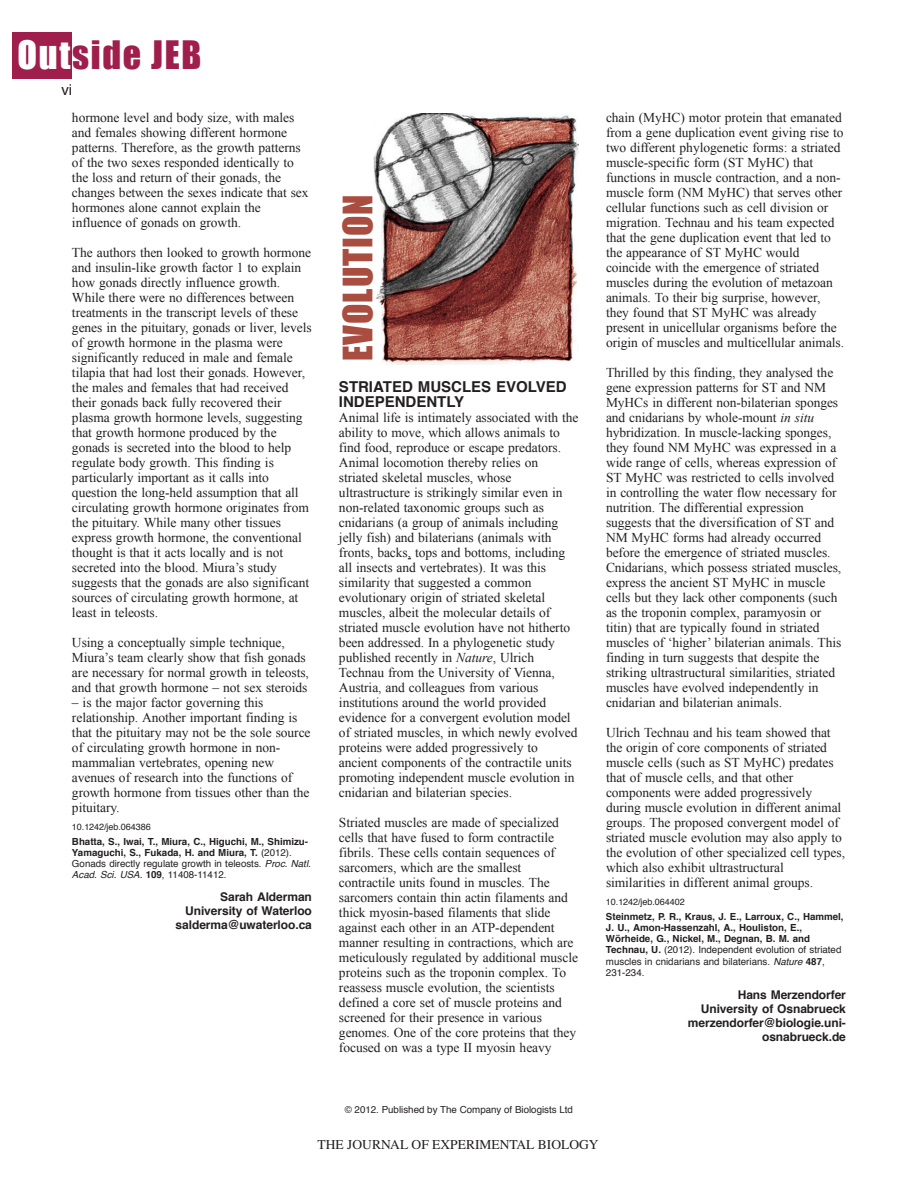
<style>
.page{position:relative;width:918px;height:1188px;background:#fff}
.page>*{position:absolute;margin:0;border:0;box-sizing:border-box;transform-origin:0 0}
.t1{font:37.5px "Impact";letter-spacing:.025em;color:#a84d3f}
.t2{font:36px "Impact";letter-spacing:.05em;color:#a01e4b}
.t3{font:700 15px/15px "Helvetica";color:#231f20}
.t4{font:15px "Helvetica";color:#231f20}
.t5{font:13.5px/15px "Times New Roman";letter-spacing:-.005em;color:#231f20}
.t6{font:13.5px "Times";color:#231f20}
.t7{font:700 12px/14.2px "Helvetica";letter-spacing:-.005em;color:#231f20;text-align:right}
.t8{font:700 9.75px/11.2px "Helvetica";color:#231f20}
.t9{font:9.75px "Helvetica";color:#231f20}
.t10{font:9px "Helvetica";letter-spacing:-.005em;color:#231f20}
.s1{color:#fff}
.s2{font-weight:400}
.s3{font-weight:400;font-style:italic}
.s4{font-style:italic}
.s5{color:#2e3092}
</style>
<div class="page">
<div style="left:12px;top:32px;width:60px;height:46px;background:#a01e4b"></div>
<img style="left:373px;top:113px;width:206px;height:252px">
<h2 class="t2" style="left:17px;top:33px;width:185px"><span class="s1">Out</span>side JEB</h2>
<p class="t4" style="left:61px;top:83px;width:12px">vi</p>
<p class="t5" style="left:72px;top:110px;width:238px">hormone level and body size, with males and females showing different hormone patterns. Therefore, as the growth patterns of the two sexes responded identically to the loss and return of their gonads, the changes between the sexes indicate that sex hormones alone cannot explain the influence of gonads on growth.</p>
<p class="t5" style="left:72px;top:245px;width:241px">The authors then looked to growth hormone and insulin-like growth factor 1 to explain how gonads directly influence growth.<br>While there were no differences between treatments in the transcript levels of these genes in the pituitary, gonads or liver, levels of growth hormone in the plasma were significantly reduced in male and female tilapia that had lost their gonads. However, the males and females that had received their gonads back fully recovered their plasma growth hormone levels, suggesting that growth hormone produced by the gonads is secreted into the blood to help regulate body growth. This finding is particularly important as it calls into question the long-held assumption that all circulating growth hormone originates from the pituitary. While many other tissues express growth hormone, the conventional thought is that it acts locally and is not secreted into the blood. Miura’s study suggests that the gonads are also significant sources of circulating growth hormone, at least in teleosts.</p>
<p class="t5" style="left:72px;top:635px;width:238px">Using a conceptually simple technique, Miura’s team clearly show that fish gonads are necessary for normal growth in teleosts, and that growth hormone – not sex steroids</p>
<p class="t5" style="left:72px;top:695px;width:240px">– is the major factor governing this relationship. Another important finding is that the pituitary may not be the sole source of circulating growth hormone in non&shy;mammalian vertebrates, opening new avenues of research into the functions of growth hormone from tissues other than the pituitary.</p>
<p class="t10" style="left:72px;top:823px;width:80px">10.1242/jeb.064386</p>
<p class="t8" style="left:72px;top:836px;width:240px">Bhatta, S., Iwai, T., Miura, C., Higuchi, M., Shimizu-Yamaguchi, S., Fukada, H. and Miura, T. <span class="s2">(2012).<br>Gonads directly regulate growth in teleosts.</span> <span class="s3">Proc. Natl.<br>Acad. Sci. USA.</span> 109<span class="s2">, 11408-11412.</span></p>
<p class="t7" style="left:176px;top:891px;width:138px">Sarah Alderman<br>University of Waterloo salderma@uwaterloo.ca</p>
<h1 class="t1" style="left:346px;top:361px;width:168px;rotate:-90deg">EVOLUTION</h1>
<p class="t3" style="left:339px;top:381px;width:229px">STRIATED MUSCLES EVOLVED<br>INDEPENDENTLY</p>
<p class="t5" style="left:339px;top:410px;width:241px">Animal life is intimately associated with the ability to move, which allows animals to find food, reproduce or escape predators.<br>Animal locomotion thereby relies on striated skeletal muscles, whose ultrastructure is strikingly similar even in non-related taxonomic groups such as cnidarians (a group of animals including jelly fish) and bilaterians (animals with fronts, backs, tops and bottoms, including all insects and vertebrates). It was this similarity that suggested a common evolutionary origin of striated skeletal muscles, albeit the molecular details of striated muscle evolution have not hitherto been addressed. In a phylogenetic study published recently in <span class="s4">Nature</span>, Ulrich Technau from the University of Vienna, Austria<span class="s5">,</span> and colleagues from various institutions around the world provided evidence for a convergent evolution model of striated muscles, in which newly evolved proteins were added progressively to ancient components of the contractile units promoting independent muscle evolution in cnidarian and bilaterian species.</p>
<p class="t5" style="left:339px;top:815px;width:241px">Striated muscles are made of specialized cells that have fused to form contractile fibrils. These cells contain sequences of sarcomers, which are the smallest contractile units found in muscles. The sarcomers contain thin actin filaments and thick myosin-based filaments that slide against each other in an ATP-dependent manner resulting in contractions, which are meticulously regulated by additional muscle proteins such as the troponin complex. To reassess muscle evolution, the scientists defined a core set of muscle proteins and screened for their presence in various genomes. One of the core proteins that they focused on was a type II myosin heavy</p>
<p class="t5" style="left:606px;top:110px;width:240px">chain (MyHC) motor protein that emanated from a gene duplication event giving rise to two different phylogenetic forms: a striated muscle-specific form (ST MyHC) that functions in muscle contraction, and a non&shy;muscle form (NM MyHC) that serves other cellular functions such as cell division or migration. Technau and his team expected that the gene duplication event that led to the appearance of ST MyHC would coincide with the emergence of striated muscles during the evolution of metazoan animals. To their big surprise, however, they found that ST MyHC was already present in unicellular organisms before the origin of muscles and multicellular animals.</p>
<p class="t5" style="left:606px;top:365px;width:237px">Thrilled by this finding, they analysed the gene expression patterns for ST and NM MyHCs in different non-bilaterian sponges and cnidarians by whole-mount <span class="s4">in situ </span>hybridization. In muscle-lacking sponges, they found NM MyHC was expressed in a wide range of cells, whereas expression of ST MyHC was restricted to cells involved in controlling the water flow necessary for nutrition. The differential expression suggests that the diversification of ST and NM MyHC forms had already occurred before the emergence of striated muscles.<br>Cnidarians, which possess striated muscles, express the ancient ST MyHC in muscle cells but they lack other components (such as the troponin complex, paramyosin or titin) that are typically found in striated muscles of ‘higher’ bilaterian animals. This finding in turn suggests that despite the striking ultrastructural similarities, striated muscles have evolved independently in cnidarian and bilaterian animals.</p>
<p class="t5" style="left:606px;top:725px;width:241px">Ulrich Technau and his team showed that the origin of core components of striated muscle cells (such as ST MyHC) predates that of muscle cells, and that other components were added progressively during muscle evolution in different animal groups. The proposed convergent model of striated muscle evolution may also apply to the evolution of other specialized cell types, which also exhibit ultrastructural similarities in different animal groups.</p>
<p class="t10" style="left:606px;top:898px;width:80px">10.1242/jeb.064402</p>
<p class="t8" style="left:606px;top:911px;width:239px">Steinmetz, P. R., Kraus, J. E., Larroux, C., Hammel, J. U., Amon-Hassenzahl, A., Houliston, E., Wörheide, G., Nickel, M., Degnan, B. M. and Technau, U. <span class="s2">(2012). Independent evolution of striated muscles in cnidarians and bilaterians.</span> <span class="s3">Nature</span> 487<span class="s2">, 231-234.</span></p>
<p class="t7" style="left:688px;top:988px;width:160px">Hans Merzendorfer<br>University of Osnabrueck merzendorfer@biologie.uni&shy;osnabrueck.de</p>
<p class="t9" style="left:345px;top:1105px;width:230px">© 2012. Published by The Company of Biologists Ltd</p>
<p class="t6" style="left:318px;top:1137px;width:282px">THE JOURNAL OF EXPERIMENTAL BIOLOGY</p>
</div>
